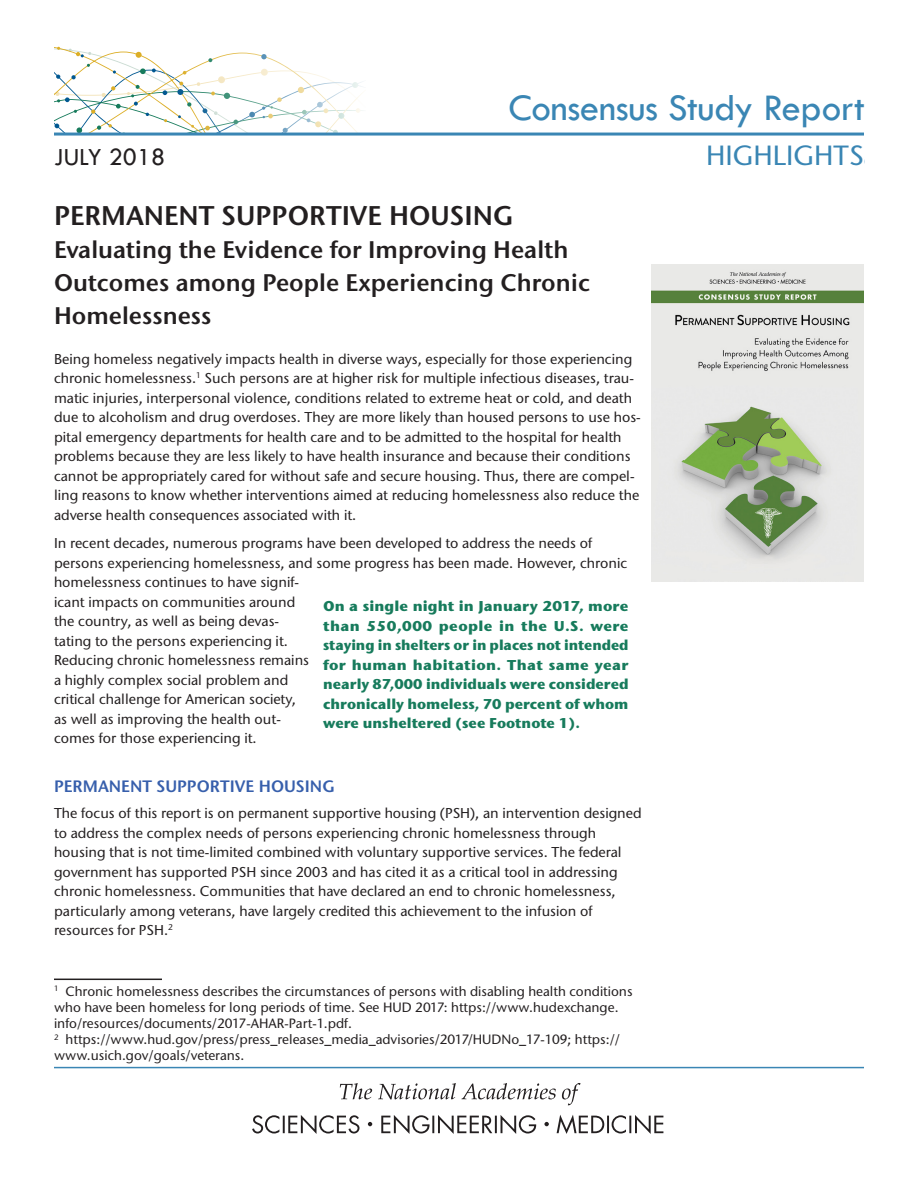
<style>
.page{position:relative;width:918px;height:1188px;background:#fff}
.page>*{position:absolute;margin:0;border:0;box-sizing:border-box;transform-origin:0 0}
.t1{font:39px "Tw Cen";letter-spacing:-.01em;color:#3a86b4}
.t2{font:32.25px "Tw Cen";letter-spacing:.03em;color:#3a86b4}
.Body_Text{font:500 27.75px "Stone Sans ITC Std";color:#3a86b4}
.Report_Subtitle{font:600 27px "Stone Sans ITC Pro";color:#231f20}
.t3{font:25.5px "Tw Cen";color:#231f20}
.Report_Subtitle-2{font:600 24px/33px "Stone Sans ITC Pro";color:#231f20}
.Body_Text-2{font:600 16.5px "Stone Sans ITC Pro";color:#375fac}
.Body_Text-3{font:500 14.25px/19.5px "Stone Sans ITC Std";color:#231f20}
.Body_Text-4{font:700 14.25px/19.5px "Stone Sans ITC Std";color:#177b5c;text-align:justify}
.t4{font:500 13.5px/16.2px "Stone Sans ITC Std";color:#231f20}
</style>
<div class="page">
<svg style="left:54px;top:47px;width:312px;height:86px"></svg>
<hr style="left:54px;top:133px;width:810px;height:3px;background:#3a86b4">
<hr style="left:54px;top:1067px;width:810px;height:1px;background:#3a86b4">
<svg style="left:340px;top:1083px;width:241px;height:22px"></svg>
<svg style="left:252px;top:1115px;width:411px;height:19px"></svg>
<hr style="left:54px;top:979px;width:108px;height:1px;background:#231f20">
<img style="left:652px;top:265px;width:211px;height:317px">
<p class="t1" style="left:508px;top:84px;width:358px">Consensus Study Report</p>
<p class="t2" style="left:692px;top:137px;width:175px">HIGHLIGHTS</p>
<p class="Report_Subtitle" style="left:54px;top:199px;width:461px">PERMANENT SUPPORTIVE HOUSING</p>
<p class="Report_Subtitle-2" style="left:54px;top:233px;width:538px">Evaluating the Evidence for Improving Health<br>Outcomes among People Experiencing Chronic<br>Homelessness</p>
<p class="Body_Text-3" style="left:54px;top:349px;width:588px">Being homeless negatively impacts health in diverse ways, especially for those experiencing chronic homelessness.<sup>1</sup> Such persons are at higher risk for multiple infectious diseases, trau&shy;matic injuries, interpersonal violence, conditions related to extreme heat or cold, and death due to alcoholism and drug overdoses. They are more likely than housed persons to use hos&shy;pital emergency departments for health care and to be admitted to the hospital for health problems because they are less likely to have health insurance and because their conditions cannot be appropriately cared for without safe and secure housing. Thus, there are compel&shy;ling reasons to know whether interventions aimed at reducing homelessness also reduce the adverse health consequences associated with it.</p>
<p class="Body_Text-3" style="left:54px;top:533px;width:575px">In recent decades, numerous programs have been developed to address the needs of persons experiencing homelessness, and some progress has been made. However, chronic homelessness continues to have signif-<br>icant impacts on communities around<br>the country, as well as being devas-<br>tating to the persons experiencing it.<br>Reducing chronic homelessness remains<br>a highly complex social problem and<br>critical challenge for American society,<br>as well as improving the health out-<br>comes for those experiencing it.</p>
<p class="Body_Text-2" style="left:54px;top:776px;width:282px">PERMANENT SUPPORTIVE HOUSING</p>
<p class="Body_Text-3" style="left:54px;top:803px;width:589px">The focus of this report is on permanent supportive housing (PSH), an intervention designed to address the complex needs of persons experiencing chronic homelessness through housing that is not time-limited combined with voluntary supportive services. The federal government has supported PSH since 2003 and has cited it as a critical tool in addressing chronic homelessness. Communities that have declared an end to chronic homelessness, particularly among veterans, have largely credited this achievement to the infusion of resources for PSH.<sup>2</sup></p>
<p class="t3" style="left:54px;top:142px;width:113px">JULY 2018</p>
<p class="Body_Text" style="left:706px;top:138px;width:159px">HIGHLIGHTS</p>
<p class="Body_Text-4" style="left:323px;top:596px;width:307px">On a single night in January 2017, more than 550,000 people in the U.S. were staying in shelters or in places not intended for human habitation. That same year nearly 87,000 individuals were considered chronically homeless, 70 percent of whom were unsheltered (see Footnote 1).</p>
<p class="t4" style="left:54px;top:983px;width:580px"><sup>1</sup> Chronic homelessness describes the circumstances of persons with disabling health conditions who have been homeless for long periods of time. See HUD 2017: https://www.hudexchange. info/resources/documents/2017-AHAR-Part-1.pdf.</p>
<p class="t4" style="left:54px;top:1031px;width:568px"><sup>2</sup> https://www.hud.gov/press/press_releases_media_advisories/2017/HUDNo_17-109; https:// www.usich.gov/goals/veterans.</p>
</div>
